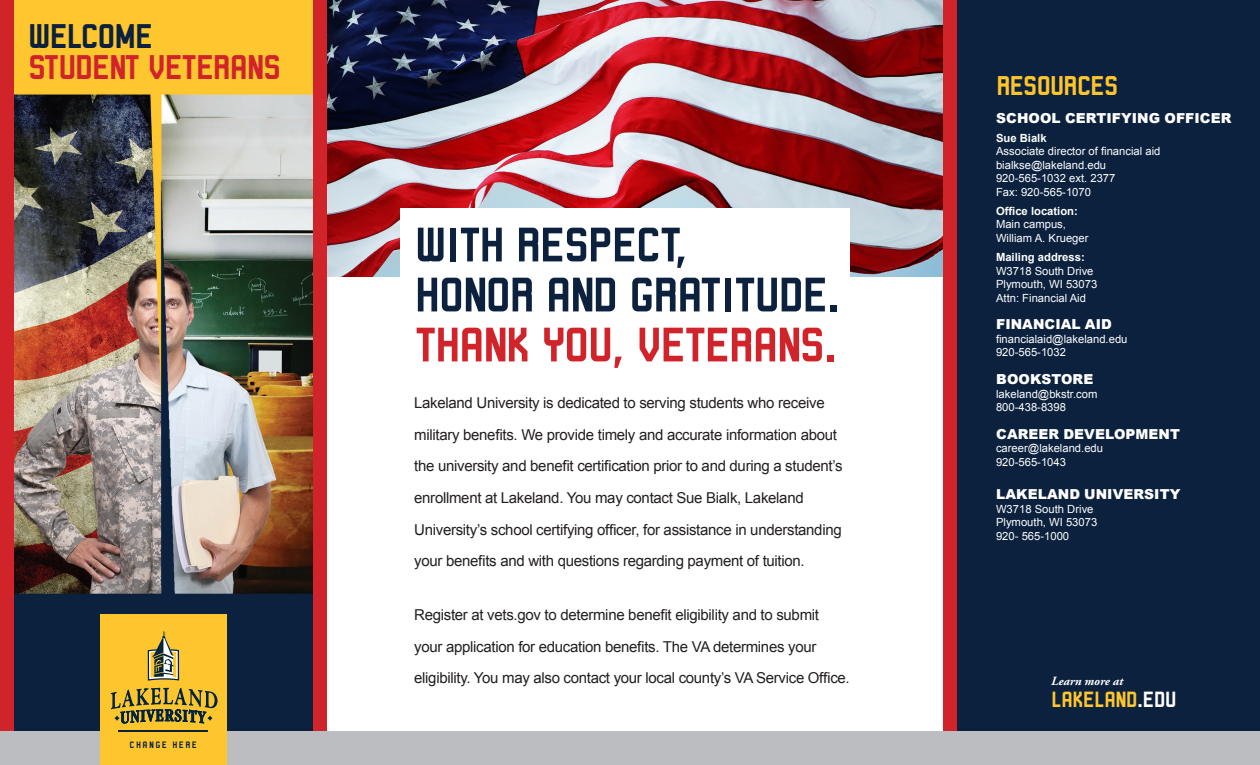
<style>
.page{position:relative;width:1260px;height:765px;background:#fff}
.page>*{position:absolute;margin:0;border:0;box-sizing:border-box;transform-origin:0 0}
.RobustICG{font:700 51.25px "Robust ICG";letter-spacing:-.05em;color:#0b213e}
.RobustICG-2{font:700 51.25px "Robust ICG";letter-spacing:-.05em;color:#d1232a}
.RobustICG-3{font:700 36.25px "Robust ICG";letter-spacing:-.05em;color:#d1232a}
.RobustICG-4{font:700 36.25px "Robust ICG";letter-spacing:-.05em;color:#0b213e}
.RobustICG-5{font:700 28.75px "Robust ICG";letter-spacing:-.05em;color:#ffc52d}
.t1{font:700 23.25px "Robust ICG";letter-spacing:-.04em;color:#fec62e}
.t2{font:15px/31.6px "Arial";letter-spacing:-.02em;color:#231f20}
.t3{font:900 13.75px "Arial";letter-spacing:.005em;color:#fff}
.t4{font:italic 700 12.5px "Adobe Garamond Pro";color:#fff}
.t5{font:11.25px "Arial";color:#fff}
.t6{font:700 11.25px "Arial";color:#fff}
.t7{font:700 9.88px "Robust ICG";letter-spacing:.14em;color:#0b213e}
.s1{color:#fff}
</style>
<div class="page">
<img style="left:327px;top:0;width:617px;height:276px">
<img style="left:14px;top:0;width:299px;height:732px">
<div style="left:951px;top:0;width:309px;height:765px;background:#0b213e"></div>
<div style="left:313px;top:0;width:14px;height:765px;background:#d1232a"></div>
<div style="left:944px;top:0;width:13px;height:765px;background:#d1232a"></div>
<div style="left:0;top:0;width:14px;height:765px;background:#d1232a"></div>
<div style="left:400px;top:208px;width:450px;height:124px;background:#fff"></div>
<div style="left:0;top:732px;width:1260px;height:33px;background:#bcbdc0"></div>
<div style="left:100px;top:615px;width:127px;height:150px;background:#fec62e"></div>
<hr style="left:118px;top:730px;width:90px;height:1px;background:#0b213e">
<svg style="left:148px;top:631px;width:31px;height:50px"></svg>
<svg style="left:111px;top:688px;width:107px;height:35px"></svg>
<p class="RobustICG-4" style="left:28px;top:16px;width:127px">WELCOME</p>
<p class="RobustICG-3" style="left:28px;top:47px;width:255px">STUDENT VETERANS</p>
<p class="t7" style="left:130px;top:739px;width:69px">CHANGE HERE</p>
<p class="RobustICG" style="left:414px;top:216px;width:276px">WITH RESPECT,</p>
<p class="RobustICG" style="left:414px;top:266px;width:428px">HONOR AND GRATITUDE.</p>
<p class="RobustICG-2" style="left:414px;top:316px;width:425px">THANK YOU, VETERANS.</p>
<p class="t2" style="left:414px;top:387px;width:430px">Lakeland University is dedicated to serving students who receive military benefits. We provide timely and accurate information about the university and benefit certification prior to and during a student’s enrollment at Lakeland. You may contact Sue Bialk, Lakeland University’s school certifying officer, for assistance in understanding your benefits and with questions regarding payment of tuition.</p>
<p class="t2" style="left:414px;top:599px;width:437px">Register at vets.gov to determine benefit eligibility and to submit your application for education benefits. The VA determines your eligibility. You may also contact your local county’s VA Service Office.</p>
<p class="RobustICG-5" style="left:996px;top:70px;width:124px">RESOURCES</p>
<h3 class="t3" style="left:996px;top:108px;width:237px">SCHOOL CERTIFYING OFFICER</h3>
<p class="t6" style="left:996px;top:130px;width:52px">Sue Bialk</p>
<p class="t5" style="left:996px;top:144px;width:166px">Associate director of financial aid</p>
<p class="t5" style="left:996px;top:157px;width:112px">bialkse@lakeland.edu</p>
<p class="t5" style="left:996px;top:171px;width:121px">920-565-1032 ext. 2377</p>
<p class="t5" style="left:996px;top:184px;width:97px">Fax: 920-565-1070</p>
<p class="t6" style="left:996px;top:203px;width:83px">Office location:</p>
<p class="t5" style="left:996px;top:217px;width:72px">Main campus,</p>
<p class="t5" style="left:996px;top:231px;width:94px">William A. Krueger</p>
<p class="t6" style="left:996px;top:250px;width:90px">Mailing address:</p>
<p class="t5" style="left:996px;top:263px;width:99px">W3718 South Drive</p>
<p class="t5" style="left:996px;top:277px;width:103px">Plymouth, WI 53073</p>
<p class="t5" style="left:996px;top:290px;width:92px">Attn: Financial Aid</p>
<h3 class="t3" style="left:996px;top:314px;width:117px">FINANCIAL AID</h3>
<p class="t5" style="left:996px;top:331px;width:133px">financialaid@lakeland.edu</p>
<p class="t5" style="left:996px;top:345px;width:72px">920-565-1032</p>
<h3 class="t3" style="left:996px;top:369px;width:99px">BOOKSTORE</h3>
<p class="t5" style="left:996px;top:386px;width:103px">lakeland@bkstr.com</p>
<p class="t5" style="left:996px;top:400px;width:72px">800-438-8398</p>
<h3 class="t3" style="left:996px;top:424px;width:185px">CAREER DEVELOPMENT</h3>
<p class="t5" style="left:996px;top:441px;width:109px">career@lakeland.edu</p>
<p class="t5" style="left:996px;top:454px;width:72px">920-565-1043</p>
<h3 class="t3" style="left:996px;top:484px;width:186px">LAKELAND UNIVERSITY</h3>
<p class="t5" style="left:996px;top:501px;width:99px">W3718 South Drive</p>
<p class="t5" style="left:996px;top:515px;width:103px">Plymouth, WI 53073</p>
<p class="t5" style="left:996px;top:528px;width:75px">920- 565-1000</p>
<p class="t4" style="left:1051px;top:674px;width:74px">Learn more at</p>
<p class="t1" style="left:1051px;top:686px;width:127px">LAKELAND<span class="s1">.EDU</span></p>
</div>
